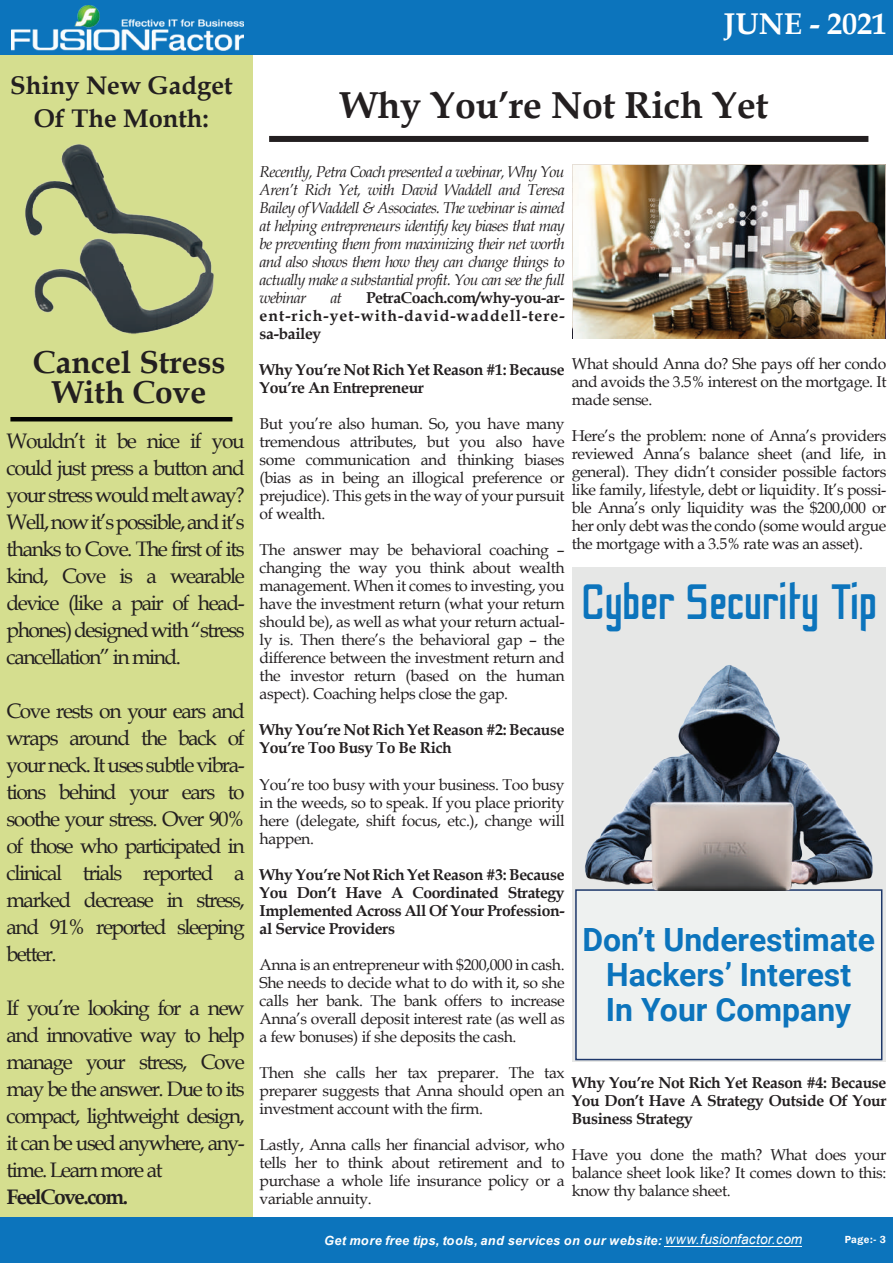
<style>
.page{position:relative;width:893px;height:1263px;background:#fff}
.page>*{position:absolute;margin:0;border:0;box-sizing:border-box;transform-origin:0 0}
.t1{font:49.5px "Odibee Sans";color:#0c74bc}
.t2{font:700 37.5px "Book Antiqua";letter-spacing:-.005em;color:#231f20}
.t3{font:700 31.95px/35px "Roboto";color:#0c74bc;text-align:center}
.t4{font:700 31.65px/30.2px "Book Antiqua";color:#231f20;text-align:center}
.t5{font:700 30px "Book Antiqua";color:#fff}
.t6{font:700 25.5px/32.8px "Book Antiqua";color:#231f20;text-align:center}
.t7{font:21px/27px "Book Antiqua";letter-spacing:-.07em;color:#231f20;text-align:justify}
.t8{font:700 21px "Book Antiqua";letter-spacing:-.07em;color:#231f20}
.t9{font:15.75px/18px "Book Antiqua";letter-spacing:-.025em;color:#231f20;text-align:justify}
.t10{font:700 15.75px/18px "Book Antiqua";letter-spacing:-.025em;color:#231f20;text-align:justify}
.t11{font:italic 15.75px/18px "Book Antiqua";letter-spacing:-.045em;color:#231f20;text-align:justify}
.t12{font:italic 700 12.6px "Arial";letter-spacing:.025em;color:#fff}
.t13{font:600 10.5px "Franklin Gothic";color:#fff}
.s1{font-weight:400;font-size:13.65px}
</style>
<div class="page">
<div style="left:0;top:1px;width:253px;height:1262px;background:#d5de8f"></div>
<hr style="left:10px;top:417px;width:222px;height:4px;background:#040503">
<div style="left:269px;top:136px;width:599px;height:6px;background:#231f20"></div>
<div style="left:0;top:1217px;width:893px;height:46px;background:#0c74bc"></div>
<hr style="left:664px;top:1246px;width:138px;height:1px;background:#fff">
<div style="left:0;top:1px;width:893px;height:54px;background:#0c74bc"></div>
<img style="left:11px;top:6px;width:233px;height:44px">
<img style="left:573px;top:166px;width:311px;height:173px">
<div style="left:572px;top:568px;width:313px;height:494px;background:#e6e7e6"></div>
<div style="left:575px;top:889px;width:307px;height:171px;background:#eef1f0;border:2px solid #1d376a"></div>
<img style="left:583px;top:665px;width:291px;height:225px">
<img style="left:26px;top:145px;width:188px;height:189px">
<h3 class="t6" style="left:10px;top:69px;width:224px">Shiny New Gadget<br>Of The Month:</h3>
<h3 class="t5" style="left:724px;top:4px;width:165px">JUNE - 2021</h3>
<h3 class="t5" style="left:652px;top:10px;width:226px">December - 2020</h3>
<h2 class="t2" style="left:340px;top:80px;width:429px">Why You’re Not Rich Yet</h2>
<h3 class="t4" style="left:33px;top:347px;width:194px">Cancel Stress<br>With Cove</h3>
<p class="t7" style="left:7px;top:427px;width:240px">Wouldn’t it be nice if you could just press a button and your stress would melt away?<br>Well, now it’s possible, and it’s thanks to Cove. The first of its kind, Cove is a wearable device (like a pair of head&shy;phones) designed with “stress cancellation” in mind.</p>
<p class="t7" style="left:7px;top:697px;width:240px">Cove rests on your ears and wraps around the back of your neck. It uses subtle vibra&shy;tions behind your ears to soothe your stress. Over 90% of those who participated in clinical trials reported a marked decrease in stress, and 91% reported sleeping better.</p>
<h3 class="t7" style="left:7px;top:994px;width:240px">If you’re looking for a new and innovative way to help manage your stress, Cove may be the answer. Due to its compact, lightweight design, it can be used anywhere, any&shy;time. Learn more at</h3>
<h3 class="t8" style="left:7px;top:1183px;width:123px">FeelCove.com.</h3>
<p class="t11" style="left:260px;top:163px;width:307px">Recently, Petra Coach presented a webinar, Why You Aren’t Rich Yet, with David Waddell and Teresa Bailey of Waddell &amp; Associates. The webinar is aimed at helping entrepreneurs identify key biases that may be preventing them from maximizing their net worth and also shows them how they can change things to actually make a substantial profit. You can see the full webinar</p>
<p class="t10" style="left:260px;top:289px;width:307px;text-indent:106px">PetraCoach.com/why-you-ar&shy;ent-rich-yet-with-david-waddell-tere&shy;sa-bailey</p>
<p class="t10" style="left:260px;top:361px;width:307px">Why You’re Not Rich Yet Reason #1: Because<br>You’re An Entrepreneur</p>
<p class="t9" style="left:260px;top:415px;width:307px">But you’re also human. So, you have many tremendous attributes, but you also have some communication and thinking biases (bias as in being an illogical preference or prejudice). This gets in the way of your pursuit of wealth.</p>
<p class="t9" style="left:260px;top:541px;width:307px">The answer may be behavioral coaching – changing the way you think about wealth management. When it comes to investing, you have the investment return (what your return should be), as well as what your return actual&shy;ly is. Then there’s the behavioral gap – the difference between the investment return and the investor return (based on the human aspect). Coaching helps close the gap.</p>
<p class="t10" style="left:260px;top:721px;width:307px">Why You’re Not Rich Yet Reason #2: Because<br>You’re Too Busy To Be Rich</p>
<p class="t9" style="left:260px;top:775px;width:307px">You’re too busy with your business. Too busy in the weeds, so to speak. If you place priority here (delegate, shift focus, etc.), change will happen.</p>
<p class="t10" style="left:260px;top:865px;width:307px">Why You’re Not Rich Yet Reason #3: Because You Don’t Have A Coordinated Strategy Implemented Across All Of Your Profession&shy;al Service Providers</p>
<p class="t9" style="left:260px;top:955px;width:307px">Anna is an entrepreneur with $200,000 in cash.<br>She needs to decide what to do with it, so she calls her bank. The bank offers to increase Anna’s overall deposit interest rate (as well as a few bonuses) if she deposits the cash.</p>
<p class="t9" style="left:260px;top:1063px;width:307px">Then she calls her tax preparer. The tax preparer suggests that Anna should open an investment account with the firm.</p>
<p class="t9" style="left:260px;top:1135px;width:307px">Lastly, Anna calls her financial advisor, who tells her to think about retirement and to purchase a whole life insurance policy or a variable annuity.</p>
<p class="t11" style="left:330px;top:289px;width:13px">at</p>
<p class="t9" style="left:572px;top:354px;width:316px">What should Anna do? She pays off her condo and avoids the 3.5% interest on the mortgage. It made sense.</p>
<p class="t9" style="left:572px;top:426px;width:316px">Here’s the problem: none of Anna’s providers reviewed Anna’s balance sheet (and life, in general). They didn’t consider possible factors like family, lifestyle, debt or liquidity. It’s possi&shy;ble Anna’s only liquidity was the $200,000 or her only debt was the condo (some would argue the mortgage with a 3.5% rate was an asset).</p>
<h1 class="t1" style="left:581px;top:576px;width:298px">Cyber Security Tip</h1>
<h3 class="t3" style="left:582px;top:921px;width:294px">Don’t Underestimate<br>Hackers’ Interest<br>In Your Company</h3>
<p class="t10" style="left:572px;top:1074px;width:316px">Why You’re Not Rich Yet Reason #4: Because You Don’t Have A Strategy Outside Of Your Business Strategy</p>
<p class="t9" style="left:572px;top:1145px;width:316px">Have you done the math? What does your balance sheet look like? It comes down to this: know thy balance sheet.</p>
<p class="t12" style="left:324px;top:1232px;width:480px">Get more free tips, tools, and services on our website: <span class="s1">www.fusionfactor.com</span></p>
<p class="t13" style="left:845px;top:1233px;width:43px">Page:- 3</p>
</div>
